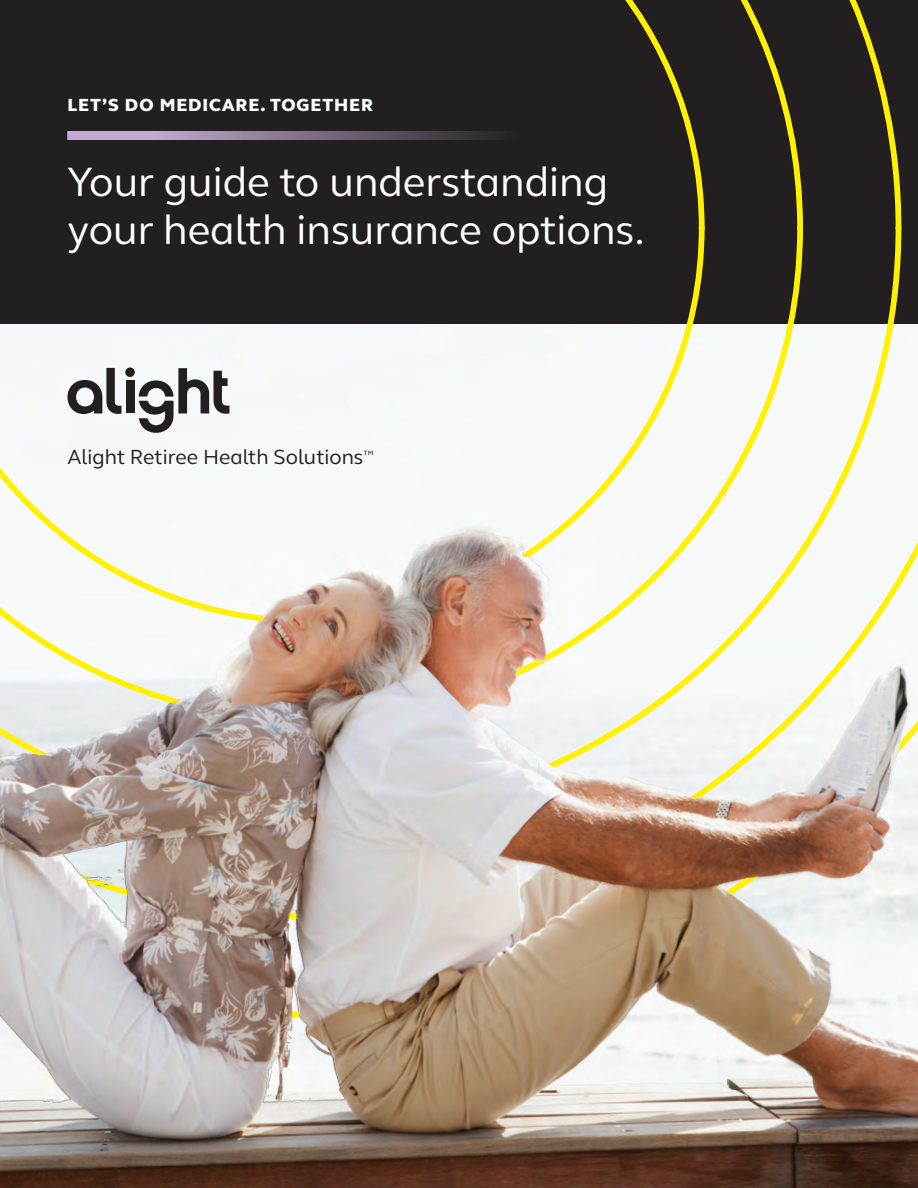
<style>
.page{position:relative;width:918px;height:1188px;background:#fff}
.page>*{position:absolute;margin:0;border:0;box-sizing:border-box;transform-origin:0 0}
.t1{font:42px/48px "FS Thrive Elliot";color:#fff}
.t2{font:21px "FS Thrive Elliot";color:#231f20}
.t3{font:800 18px "FS Thrive Elliot";letter-spacing:.05em;color:#fff}
</style>
<div class="page">
<div style="left:0;top:0;width:918px;height:225px;background:#231f20"></div>
<svg style="left:0;top:225px;width:918px;height:270px;fill:#f6f8f9"></svg>
<div style="left:125px;top:367px;width:10px;height:10px;background:#231f20;border-radius:50%"></div>
<div style="left:126px;top:380px;width:8px;height:33px;background:#231f20"></div>
<svg style="left:68px;top:368px;width:54px;height:46px"></svg>
<svg style="left:139px;top:368px;width:91px;height:65px"></svg>
<img style="left:0;top:495px;width:918px;height:693px">
<img style="left:68px;top:131px;width:454px;height:9px">
<p class="t3" style="left:68px;top:98px;width:307px">LET’S DO MEDICARE. TOGETHER</p>
<p class="t1" style="left:68px;top:162px;width:579px">Your guide to understanding your health insurance options.</p>
<p class="t2" style="left:68px;top:449px;width:308px">Alight Retiree Health Solutions<sup>™</sup></p>
</div>
